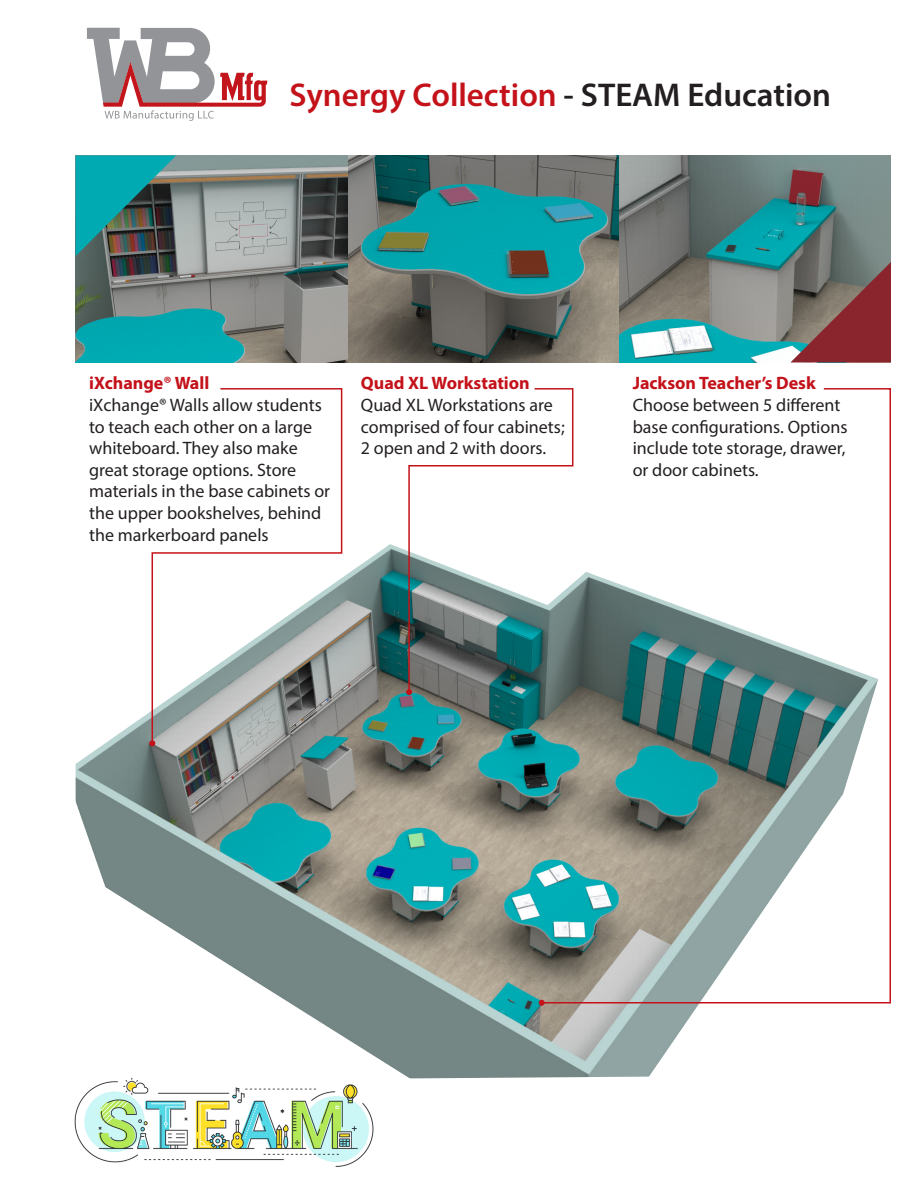
<style>
.page{position:relative;width:918px;height:1188px;background:#fff}
.page>*{position:absolute;margin:0;border:0;box-sizing:border-box;transform-origin:0 0}
.t1{font:600 33px "Myriad Pro";color:#c4121a}
.t2{font:18px/21.6px "Myriad Pro";color:#231f20}
.t3{font:700 18px "Myriad Pro";color:#c4121a}
.s1{color:#231f20}
</style>
<div class="page">
<svg style="left:87px;top:28px;width:180px;height:93px"></svg>
<img style="left:74px;top:1081px;width:300px;height:86px">
<img style="left:76px;top:156px;width:815px;height:206px">
<img style="left:76px;top:544px;width:623px;height:537px">
<img style="left:76px;top:156px;width:100px;height:100px">
<svg style="left:790px;top:262px;width:101px;height:100px;background:#7e4d4d"></svg>
<svg style="left:151px;top:388px;width:192px;height:357px"></svg>
<svg style="left:149px;top:740px;width:6px;height:6px"></svg>
<svg style="left:408px;top:388px;width:132px;height:306px"></svg>
<svg style="left:406px;top:689px;width:6px;height:6px"></svg>
<svg style="left:540px;top:388px;width:351px;height:616px"></svg>
<svg style="left:539px;top:1000px;width:6px;height:6px"></svg>
<h1 class="t1" style="left:290px;top:74px;width:543px">Synergy Collection <span class="s1">- STEAM Education</span></h1>
<p class="t3" style="left:89px;top:372px;width:122px">iXchange® Wall</p>
<p class="t2" style="left:89px;top:394px;width:243px">iXchange® Walls allow students to teach each other on a large whiteboard. They also make great storage options. Store materials in the base cabinets or the upper bookshelves, behind the markerboard panels</p>
<p class="t3" style="left:361px;top:372px;width:170px">Quad XL Workstation</p>
<p class="t2" style="left:361px;top:394px;width:205px">Quad XL Workstations are comprised of four cabinets;<br>2 open and 2 with doors.</p>
<p class="t3" style="left:633px;top:372px;width:185px">Jackson Teacher’s Desk</p>
<p class="t2" style="left:633px;top:394px;width:216px">Choose between 5 different base configurations. Options include tote storage, drawer, or door cabinets.</p>
</div>
